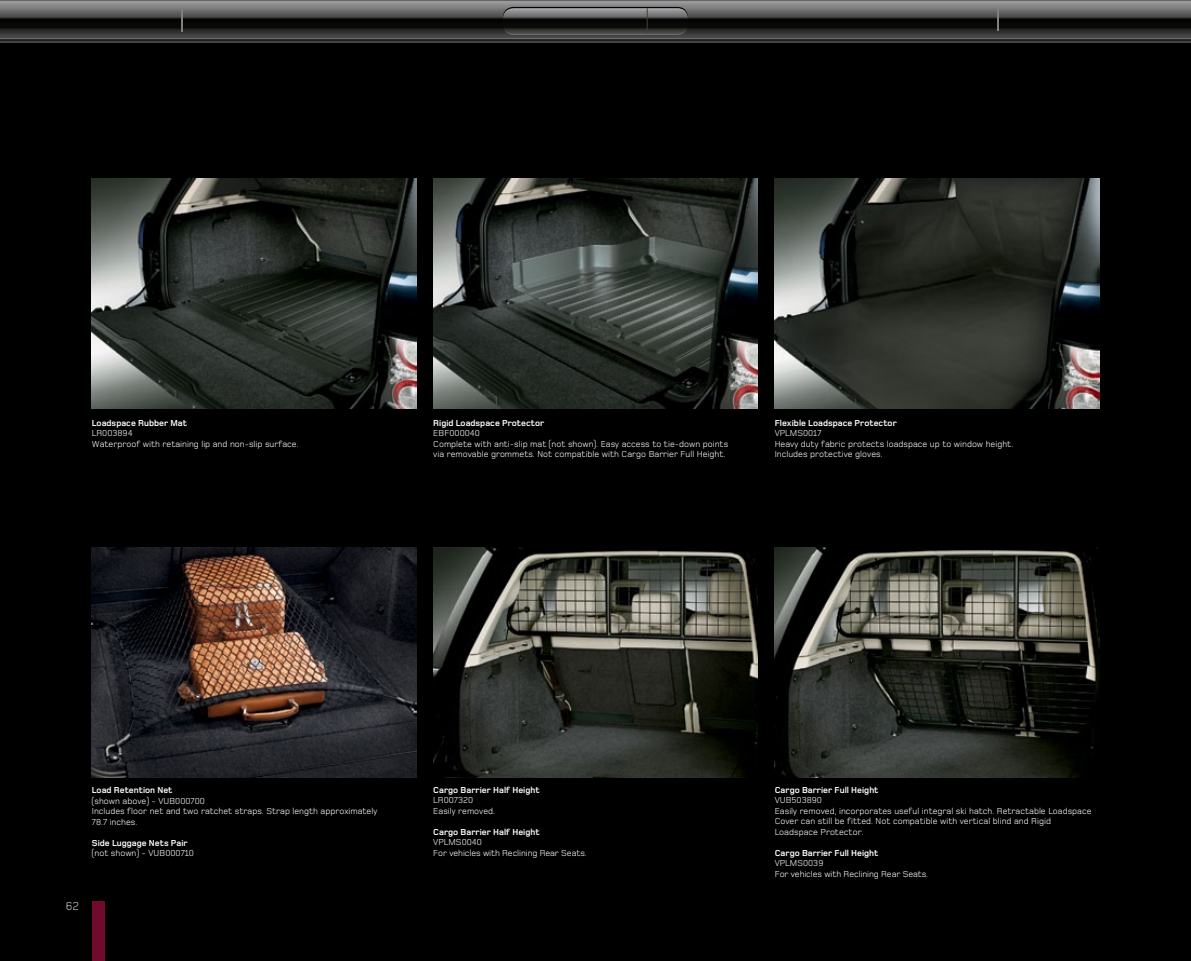
<style>
.page{position:relative;width:1191px;height:961px;background:#fff}
.page>*{position:absolute;margin:0;border:0;box-sizing:border-box;transform-origin:0 0}
.t1{font:300 12px "Foundry Monoline OT2";color:#fff}
.t2{font:9px/10.5px "Foundry Monoline OT2";color:#fff}
.t3{font:700 9px "Foundry Monoline OT2";color:#fff}
</style>
<div class="page">
<div style="left:0;top:43px;width:1191px;height:918px;background:#000"></div>
<div style="left:92px;top:901px;width:13px;height:60px;background:#700b2e"></div>
<img style="left:92px;top:179px;width:324px;height:229px">
<img style="left:774px;top:548px;width:325px;height:229px">
<img style="left:433px;top:548px;width:324px;height:229px">
<img style="left:433px;top:179px;width:324px;height:229px">
<img style="left:774px;top:179px;width:325px;height:229px">
<img style="left:92px;top:548px;width:324px;height:229px">
<img style="left:0;top:0;width:1191px;height:43px">
<svg style="left:503px;top:7px;width:185px;height:27px"></svg>
<svg style="left:503px;top:8px;width:185px;height:27px;background:#434343"></svg>
<svg style="left:647px;top:8px;width:1px;height:25px"></svg>
<svg style="left:181px;top:9px;width:1px;height:23px"></svg>
<svg style="left:997px;top:8px;width:1px;height:23px"></svg>
<p class="t3" style="left:92px;top:417px;width:97px">Loadspace Rubber Mat</p>
<p class="t2" style="left:92px;top:429px;width:208px">LR003894<br>Waterproof with retaining lip and non-slip surface.</p>
<p class="t3" style="left:433px;top:417px;width:113px">Rigid Loadspace Protector</p>
<p class="t2" style="left:433px;top:429px;width:296px">EBF000040<br>Complete with anti-slip mat (not shown). Easy access to tie-down points via removable grommets. Not compatible with Cargo Barrier Full Height.</p>
<p class="t3" style="left:774px;top:417px;width:124px">Flexible Loadspace Protector</p>
<p class="t2" style="left:774px;top:429px;width:240px">VPLMS0017<br>Heavy duty fabric protects loadspace up to window height.<br>Includes protective gloves.</p>
<p class="t3" style="left:92px;top:785px;width:82px">Load Retention Net</p>
<p class="t2" style="left:92px;top:796px;width:287px">(shown above) - VUB000700<br>Includes floor net and two ratchet straps. Strap length approximately<br>78.7 inches.</p>
<p class="t3" style="left:92px;top:837px;width:97px">Side Luggage Nets Pair</p>
<p class="t2" style="left:92px;top:848px;width:104px">(not shown) - VUB000710</p>
<h1 class="t1" style="left:66px;top:901px;width:15px">62</h1>
<p class="t3" style="left:433px;top:785px;width:108px">Cargo Barrier Half Height</p>
<p class="t2" style="left:433px;top:796px;width:63px">LR007320<br>Easily removed.</p>
<p class="t3" style="left:433px;top:827px;width:108px">Cargo Barrier Half Height</p>
<p class="t2" style="left:433px;top:838px;width:155px">VPLMS0040<br>For vehicles with Reclining Rear Seats.</p>
<p class="t3" style="left:774px;top:785px;width:105px">Cargo Barrier Full Height</p>
<p class="t2" style="left:774px;top:796px;width:318px">VUB503890<br>Easily removed, incorporates useful integral ski hatch. Retractable Loadspace Cover can still be fitted. Not compatible with vertical blind and Rigid Loadspace Protector.</p>
<p class="t3" style="left:774px;top:848px;width:105px">Cargo Barrier Full Height</p>
<p class="t2" style="left:774px;top:859px;width:155px">VPLMS0039<br>For vehicles with Reclining Rear Seats.</p>
</div>
